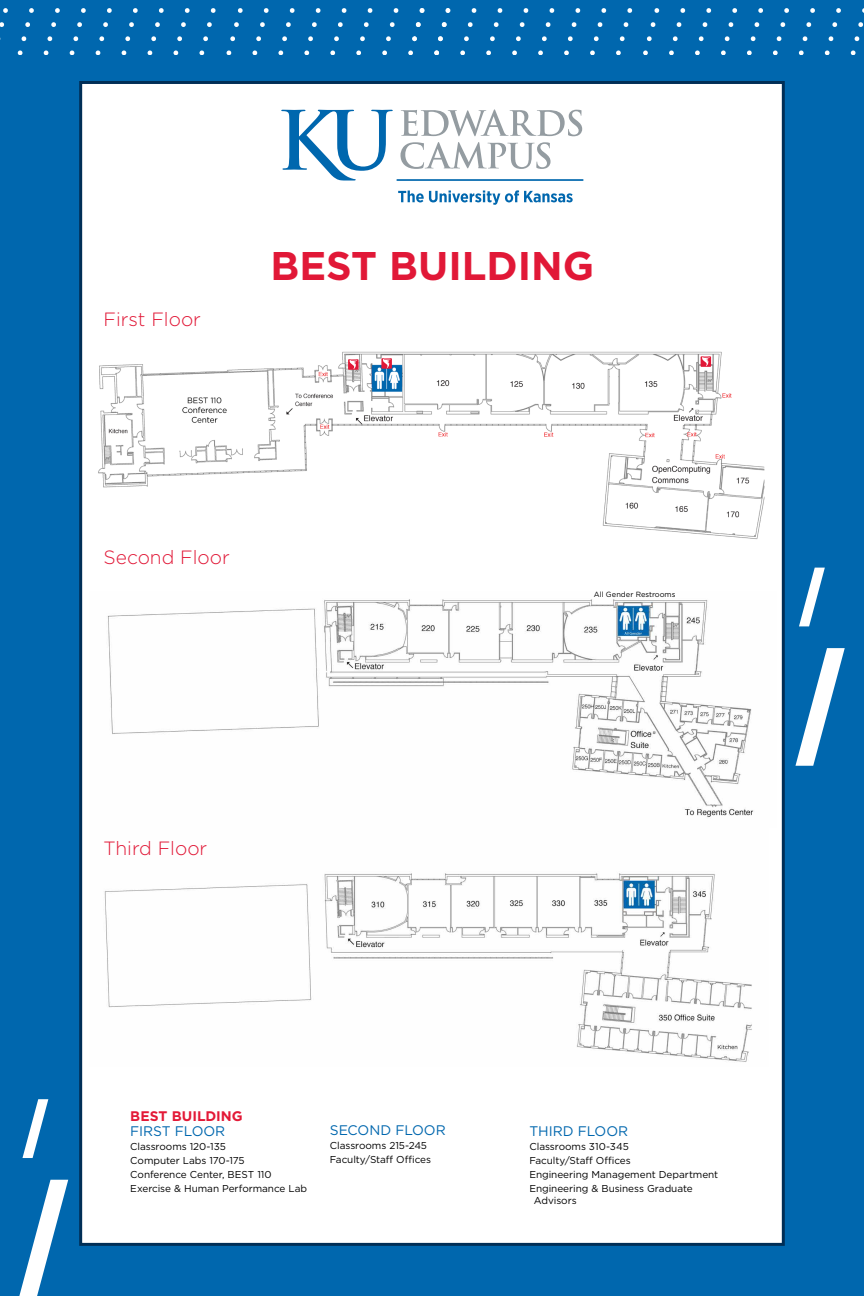
<style>
.page{position:relative;width:864px;height:1296px;background:#0067ae}
.page>*{position:absolute;margin:0;border:0;box-sizing:border-box;transform-origin:0 0}
.t1{font:700 40px "Gotham";color:#e11837}
.t2{font:300 19.2px "Gotham";color:#e11837}
.t3{font:13.9px "Gotham";letter-spacing:-.005em;color:#0067ae}
.t4{font:700 13.9px "Gotham";color:#e31937}
.body_text{font:10px/12px "Gotham";letter-spacing:-.005em;color:#000}
.body_text-2{font:7.5px "Gotham";color:#000}
</style>
<div class="page">
<div style="left:79px;top:81px;width:706px;height:1165px;background:#fff;border:3px solid #002e56"></div>
<svg style="left:19px;top:1180px;width:49px;height:116px"></svg>
<svg style="left:22px;top:1099px;width:26px;height:59px"></svg>
<svg style="left:0;top:8px;width:864px;height:46px"></svg>
<hr style="left:396px;top:179px;width:188px;height:2px;background:#0067ae">
<svg style="left:281px;top:110px;width:112px;height:71px"></svg>
<svg style="left:398px;top:190px;width:175px;height:15px"></svg>
<svg style="left:401px;top:109px;width:181px;height:27px"></svg>
<svg style="left:400px;top:142px;width:151px;height:27px"></svg>
<img style="left:104px;top:873px;width:648px;height:189px">
<img style="left:107px;top:599px;width:647px;height:219px">
<img style="left:98px;top:351px;width:667px;height:189px">
<div style="left:348px;top:359px;width:11px;height:11px;background:#e11837"></div>
<svg style="left:349px;top:359px;width:8px;height:10px"></svg>
<svg style="left:701px;top:356px;width:9px;height:11px"></svg>
<svg style="left:381px;top:358px;width:11px;height:11px"></svg>
<svg style="left:382px;top:358px;width:9px;height:10px"></svg>
<svg style="left:795px;top:648px;width:50px;height:118px"></svg>
<svg style="left:799px;top:568px;width:26px;height:58px"></svg>
<p class="t2" style="left:104px;top:307px;width:99px">First Floor</p>
<p class="t1" style="left:271px;top:239px;width:325px">BEST BUILDING</p>
<p class="t2" style="left:104px;top:545px;width:128px">Second Floor</p>
<p class="body_text-2" style="left:594px;top:589px;width:83px">All Gender Restrooms</p>
<p class="t2" style="left:104px;top:836px;width:105px">Third Floor</p>
<p class="t4" style="left:130px;top:1107px;width:114px">BEST BUILDING</p>
<p class="t3" style="left:130px;top:1122px;width:96px">FIRST FLOOR</p>
<p class="body_text" style="left:130px;top:1140px;width:97px">Classrooms 120-135</p>
<p class="body_text" style="left:130px;top:1154px;width:116px">Computer Labs 170-175</p>
<p class="body_text" style="left:130px;top:1168px;width:143px">Conference Center, BEST 110</p>
<p class="body_text" style="left:130px;top:1182px;width:178px">Exercise &amp; Human Performance Lab</p>
<p class="t3" style="left:330px;top:1121px;width:117px">SECOND FLOOR</p>
<p class="body_text" style="left:330px;top:1139px;width:99px">Classrooms 215-245</p>
<p class="body_text" style="left:330px;top:1153px;width:103px">Faculty/Staff Offices</p>
<p class="t3" style="left:529px;top:1122px;width:100px">THIRD FLOOR</p>
<p class="body_text" style="left:529px;top:1140px;width:101px">Classrooms 310-345</p>
<p class="body_text" style="left:529px;top:1154px;width:103px">Faculty/Staff Offices</p>
<p class="body_text" style="left:529px;top:1168px;width:190px">Engineering Management Department</p>
<p class="body_text" style="left:534px;top:1182px;width:160px;text-indent:-4px">Engineering &amp; Business Graduate<br>Advisors</p>
</div>
